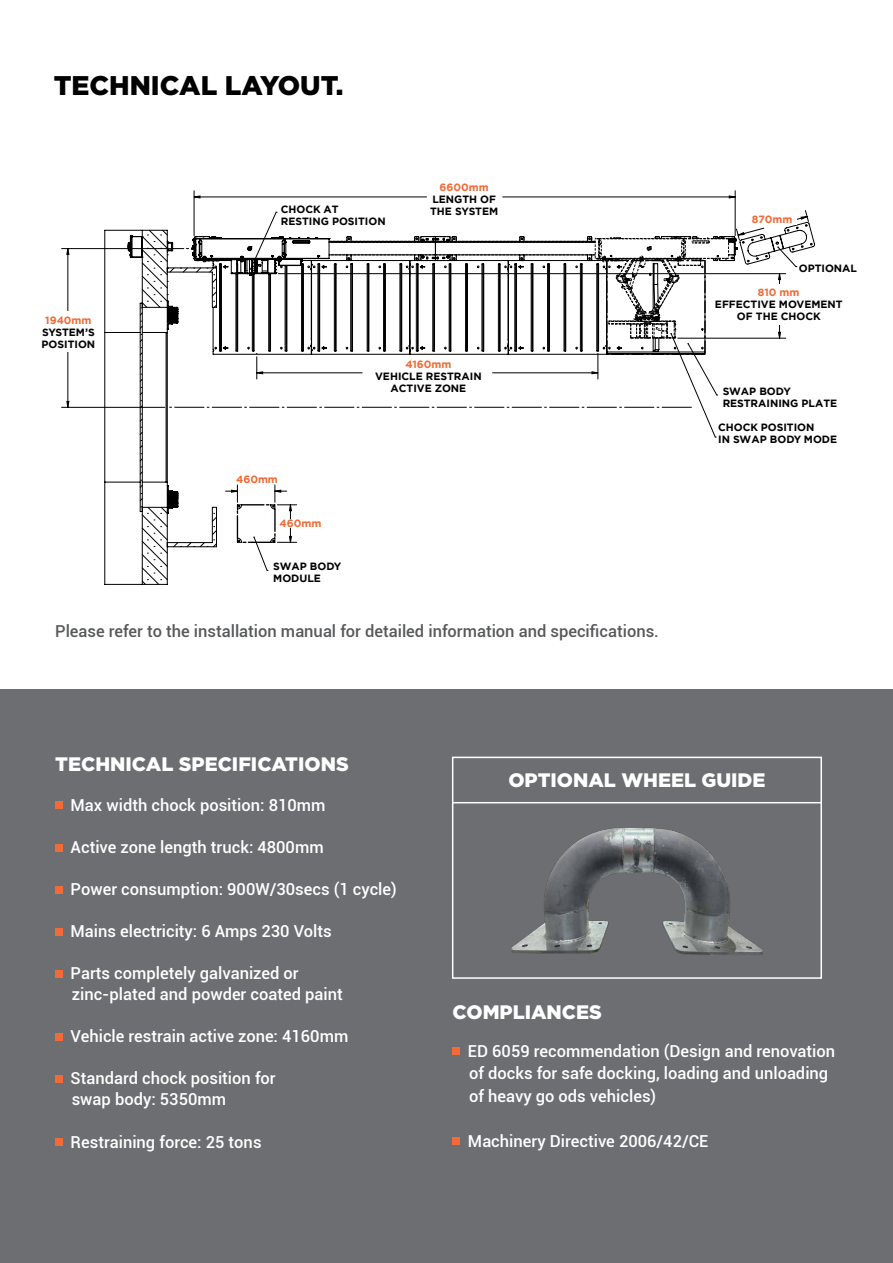
<style>
.page{position:relative;width:893px;height:1263px;background:#fff}
.page>*{position:absolute;margin:0;border:0;box-sizing:border-box;transform-origin:0 0}
.t1{font:900 27px "Gotham";color:#000}
.t2{font:900 19.5px "Gotham";color:#fff}
.t3{font:500 16.5px/21px "Roboto";color:#fff}
.t4{font:500 16.5px "Roboto";color:#58595b}
.t5{font:700 10.5px/12px "Gotham";color:#000}
.t6{font:700 10.5px "Gotham";color:#f26a36}
</style>
<div class="page">
<div style="left:0;top:689px;width:893px;height:574px;background:#6d6e71"></div>
<hr style="left:62px;top:248px;width:122px;height:1px;background:#000">
<hr style="left:62px;top:407px;width:103px;height:1px;background:#000">
<svg style="left:140px;top:230px;width:129px;height:355px"></svg>
<svg style="left:67px;top:249px;width:127px;height:158px"></svg>
<svg style="left:194px;top:196px;width:613px;height:346px"></svg>
<img style="left:511px;top:828px;width:252px;height:127px">
<div style="left:55px;top:801px;width:7px;height:8px;background:#f26a36"></div>
<div style="left:55px;top:844px;width:7px;height:7px;background:#f26a36"></div>
<div style="left:55px;top:886px;width:7px;height:7px;background:#f26a36"></div>
<div style="left:55px;top:928px;width:7px;height:7px;background:#f26a36"></div>
<div style="left:55px;top:970px;width:7px;height:7px;background:#f26a36"></div>
<div style="left:55px;top:1033px;width:7px;height:7px;background:#f26a36"></div>
<div style="left:55px;top:1075px;width:7px;height:7px;background:#f26a36"></div>
<div style="left:55px;top:1138px;width:7px;height:7px;background:#f26a36"></div>
<div style="left:453px;top:1047px;width:7px;height:8px;background:#f26a36"></div>
<div style="left:453px;top:1137px;width:7px;height:8px;background:#f26a36"></div>
<div style="left:748px;top:215px;width:48px;height:10px;background:#fff"></div>
<div style="left:452px;top:757px;width:370px;height:222px;border:2px solid #fff"></div>
<hr style="left:453px;top:802px;width:368px;height:1px;background:#fff">
<div style="left:36px;top:311px;width:65px;height:41px;background:#fff"></div>
<div style="left:711px;top:284px;width:136px;height:41px;background:#fff"></div>
<h1 class="t1" style="left:54px;top:67px;width:291px">TECHNICAL LAYOUT.</h1>
<p class="t6" style="left:45px;top:313px;width:48px">1940mm</p>
<p class="t5" style="left:42px;top:326px;width:55px">SYSTEM’S<br>POSITION</p>
<p class="t5" style="left:281px;top:203px;width:106px">CHOCK AT<br>RESTING POSITION</p>
<p class="t6" style="left:440px;top:180px;width:51px">6600mm</p>
<p class="t5" style="left:430px;top:193px;width:70px">LENGTH OF<br>THE SYSTEM</p>
<p class="t6" style="left:236px;top:473px;width:43px">460mm</p>
<p class="t6" style="left:280px;top:516px;width:43px">460mm</p>
<p class="t5" style="left:273px;top:560px;width:70px">SWAP BODY<br>MODULE</p>
<p class="t6" style="left:405px;top:357px;width:48px">4160mm</p>
<p class="t5" style="left:375px;top:370px;width:108px;text-align:center">VEHICLE RESTRAIN<br>ACTIVE ZONE</p>
<p class="t4" style="left:55px;top:619px;width:605px">Please refer to the installation manual for detailed information and specifications.</p>
<p class="t6" style="left:752px;top:212px;width:42px">870mm</p>
<p class="t5" style="left:799px;top:262px;width:60px">OPTIONAL</p>
<p class="t6" style="left:758px;top:286px;width:43px">810 mm</p>
<p class="t5" style="left:715px;top:299px;width:129px;text-align:center">EFFECTIVE MOVEMENT<br>OF THE CHOCK</p>
<p class="t5" style="left:723px;top:385px;width:116px">SWAP BODY<br>RESTRAINING PLATE</p>
<p class="t5" style="left:718px;top:421px;width:121px">CHOCK POSITION<br>IN SWAP BODY MODE</p>
<p class="t2" style="left:55px;top:751px;width:295px">TECHNICAL SPECIFICATIONS</p>
<p class="t3" style="left:71px;top:794px;width:256px">Max width chock position: 810mm</p>
<p class="t3" style="left:71px;top:836px;width:255px">Active zone length truck: 4800mm</p>
<p class="t3" style="left:71px;top:878px;width:328px">Power consumption: 900W/30secs (1 cycle)</p>
<p class="t3" style="left:71px;top:920px;width:262px">Mains electricity: 6 Amps 230 Volts</p>
<p class="t3" style="left:71px;top:962px;width:274px">Parts completely galvanized or zinc-plated and powder coated paint</p>
<p class="t3" style="left:71px;top:1025px;width:279px">Vehicle restrain active zone: 4160mm</p>
<p class="t3" style="left:71px;top:1067px;width:207px">Standard chock position for swap body: 5350mm</p>
<p class="t3" style="left:71px;top:1130px;width:192px">Restraining force: 25 tons</p>
<p class="t2" style="left:508px;top:767px;width:259px">OPTIONAL WHEEL GUIDE</p>
<p class="t2" style="left:453px;top:998px;width:151px">COMPLIANCES</p>
<p class="t3" style="left:468px;top:1039px;width:369px;line-height:22.5px">ED 6059 recommendation (Design and renovation of docks for safe docking, loading and unloading of heavy go ods vehicles)</p>
<p class="t3" style="left:468px;top:1130px;width:242px">Machinery Directive 2006/42/CE</p>
</div>
